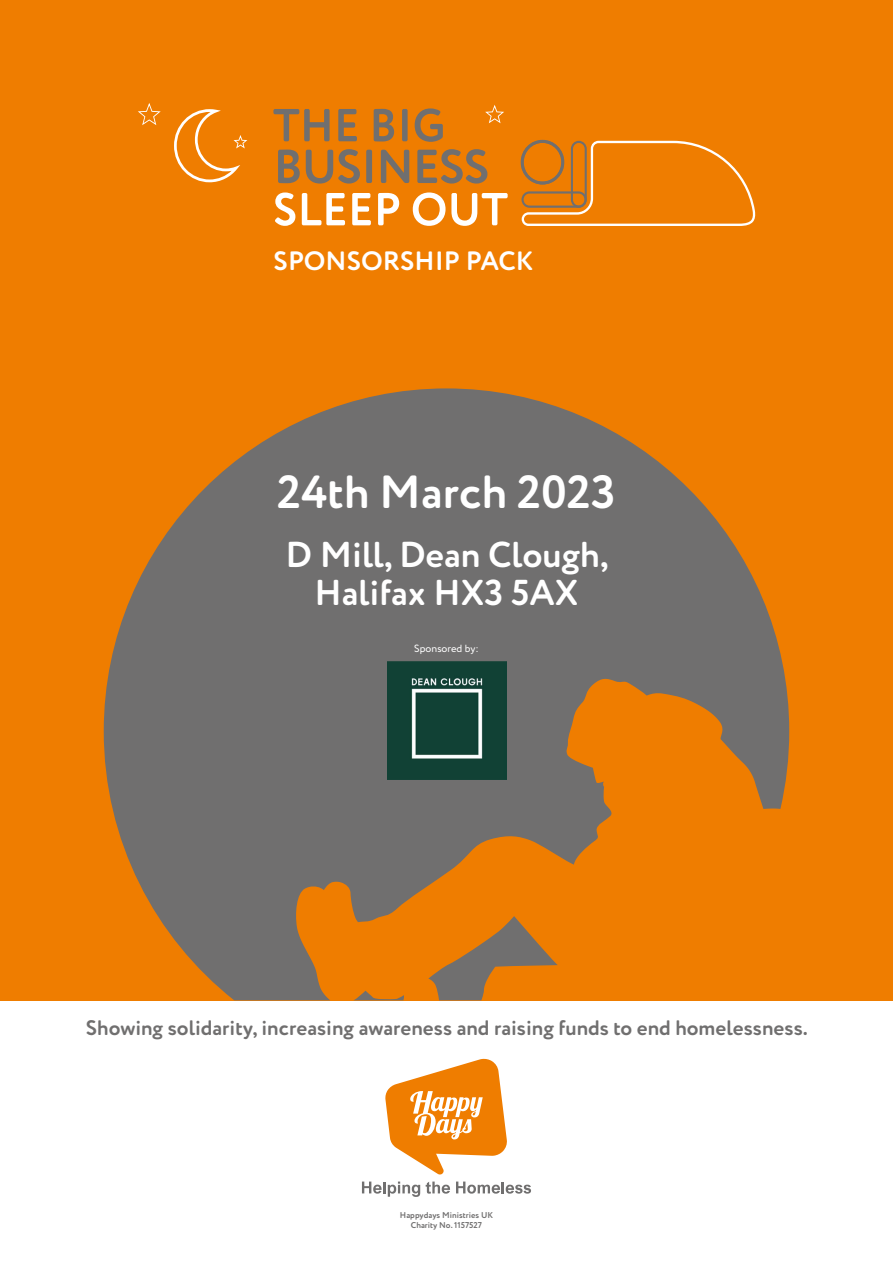
<style>
.page{position:relative;width:893px;height:1263px;background:#fff}
.page>*{position:absolute;margin:0;border:0;box-sizing:border-box;transform-origin:0 0}
.t1{font:700 46.5px "Circe Rounded";color:#fff}
.t2{font:700 36px/37.5px "Circe Rounded";color:#fff;text-align:center}
.t3{font:700 26.55px "Circe Rounded";color:#fff}
.t4{font:700 21px "Circe Rounded";color:#706f6f}
.t5{font:10.5px "Circe Rounded";color:#fff}
.t6{font:700 8.55px/10.2px "Circe Rounded";color:#706f6f;text-align:center}
</style>
<div class="page">
<div style="left:0;top:0;width:893px;height:1000px;background:#ef7d00"></div>
<svg style="left:104px;top:388px;width:685px;height:612px;fill:#706f6f"></svg>
<svg style="left:275px;top:192px;width:20px;height:34px"></svg>
<svg style="left:302px;top:193px;width:43px;height:32px"></svg>
<svg style="left:352px;top:193px;width:19px;height:32px"></svg>
<svg style="left:378px;top:193px;width:21px;height:32px"></svg>
<svg style="left:413px;top:192px;width:95px;height:34px"></svg>
<svg style="left:521px;top:140px;width:235px;height:86px"></svg>
<svg style="left:174px;top:109px;width:73px;height:73px"></svg>
<svg style="left:138px;top:103px;width:23px;height:22px"></svg>
<svg style="left:485px;top:105px;width:19px;height:18px"></svg>
<svg style="left:273px;top:109px;width:57px;height:32px"></svg>
<svg style="left:338px;top:109px;width:19px;height:32px"></svg>
<svg style="left:374px;top:109px;width:20px;height:32px"></svg>
<div style="left:402px;top:109px;width:6px;height:32px;background:#706f6f;border-radius:2px"></div>
<svg style="left:415px;top:108px;width:28px;height:34px"></svg>
<svg style="left:278px;top:149px;width:209px;height:35px"></svg>
<svg style="left:385px;top:1058px;width:122px;height:116px"></svg>
<svg style="left:362px;top:1181px;width:58px;height:16px"></svg>
<svg style="left:426px;top:1181px;width:24px;height:12px"></svg>
<svg style="left:456px;top:1181px;width:75px;height:12px"></svg>
<img style="left:388px;top:661px;width:118px;height:119px">
<p class="t3" style="left:274px;top:245px;width:261px">SPONSORSHIP PACK</p>
<h1 class="t1" style="left:277px;top:464px;width:340px">24th March 2023</h1>
<h2 class="t2" style="left:285px;top:537px;width:325px">D Mill, Dean Clough,<br>Halifax HX3 5AX</h2>
<p class="t5" style="left:414px;top:643px;width:66px">Sponsored by:</p>
<p class="t4" style="left:86px;top:1016px;width:723px">Showing solidarity, increasing awareness and raising funds to end homelessness.</p>
<p class="t6" style="left:400px;top:1210px;width:95px">Happydays Ministries UK<br>Charity No. 1157527</p>
</div>
